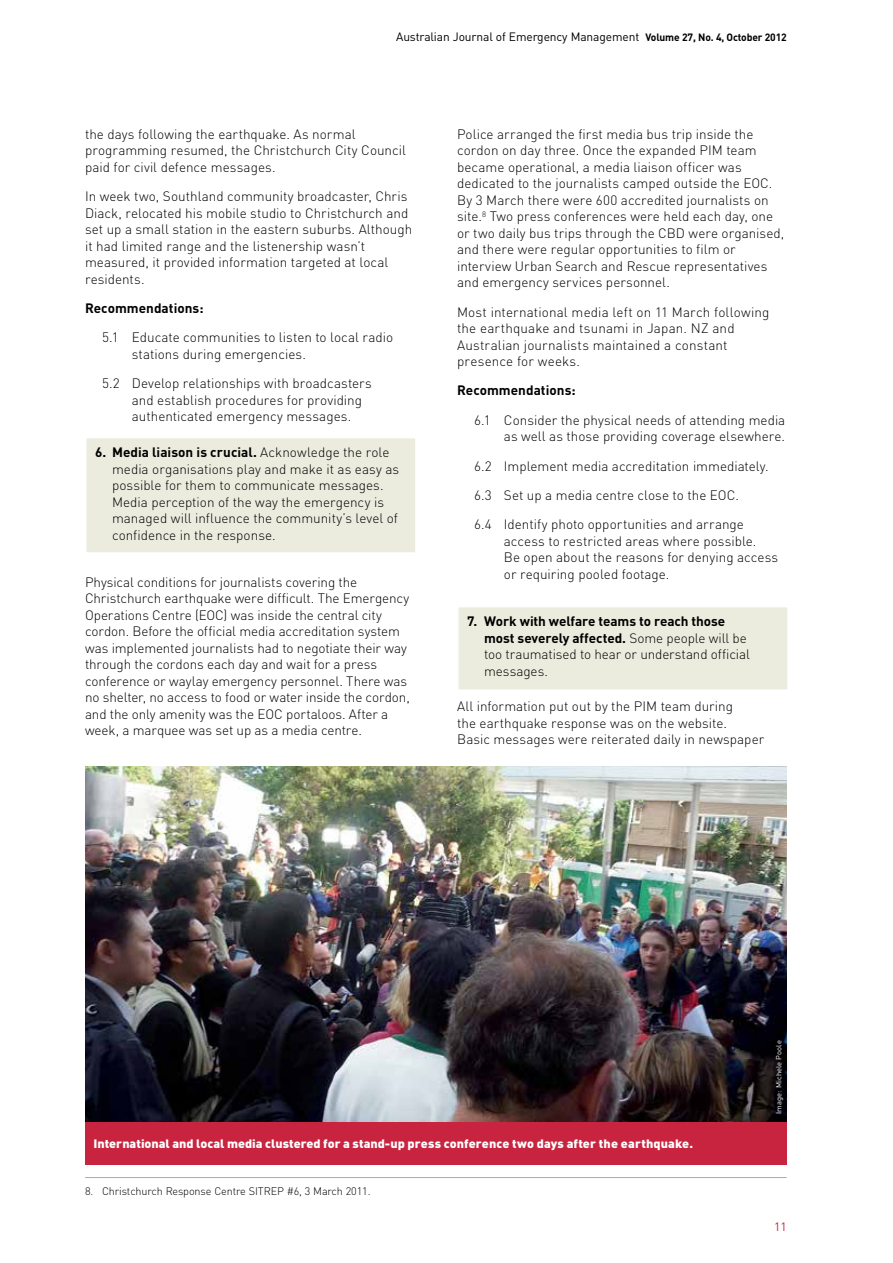
<style>
.page{position:relative;width:893px;height:1263px;background:#fff}
.page>*{position:absolute;margin:0;border:0;box-sizing:border-box;transform-origin:0 0}
.Body_Text{font:300 13.5px/16.5px "DINOT";color:#000}
.Body_Text-2{font:700 13.5px "DINOT";color:#000}
.t1{font:900 12px "DINOT";color:#fff;scale:1.05 1}
.t2{font:12px "DINOT";letter-spacing:-.01em;color:#000}
.t3{font:12px "DINOT";color:#c9243f}
.Footnote_1{font:300 10.8px "DINOT";letter-spacing:-.01em;color:#000}
.t4{font:7.5px "DINOT";letter-spacing:.02em;color:#fff}
.s1{font-weight:700;font-size:10.5px}
.s2{font-weight:700}
</style>
<div class="page">
<div style="left:86px;top:438px;width:330px;height:115px;background:#ebebde"></div>
<div style="left:85px;top:437px;width:332px;height:117px;border:2px solid #fff"></div>
<div style="left:458px;top:607px;width:330px;height:83px;background:#ebebde"></div>
<div style="left:457px;top:606px;width:332px;height:85px;border:2px solid #fff"></div>
<img style="left:85px;top:767px;width:702px;height:355px">
<div style="left:85px;top:1122px;width:702px;height:42px;background:#c9243f"></div>
<svg style="left:770px;top:1032px;width:18px;height:88px;background:#141217"></svg>
<hr style="left:85px;top:1177px;width:702px;height:1px;background:#aeb57f">
<p class="t2" style="left:396px;top:29px;width:392px">Australian Journal of Emergency Management <span class="s1">Volume 27, No. 4, October 2012</span></p>
<p class="Body_Text" style="left:85px;top:126px;width:322px">the days following the earthquake. As normal programming resumed, the Christchurch City Council paid for civil defence messages.</p>
<p class="Body_Text" style="left:85px;top:188px;width:329px">In week two, Southland community broadcaster, Chris Diack, relocated his mobile studio to Christchurch and set up a small station in the eastern suburbs. Although it had limited range and the listenership wasn’t measured, it provided information targeted at local residents.</p>
<p class="Body_Text-2" style="left:85px;top:299px;width:120px">Recommendations:</p>
<p class="Body_Text" style="left:132px;top:329px;width:263px;text-indent:-30px">5.1 Educate communities to listen to local radio stations during emergencies.</p>
<p class="Body_Text" style="left:132px;top:375px;width:241px;text-indent:-30px">5.2 Develop relationships with broadcasters and establish procedures for providing authenticated emergency messages.</p>
<p class="Body_Text" style="left:112px;top:444px;width:289px;text-indent:-17px"><span class="s2">6. Media liaison is crucial.</span> Acknowledge the role media organisations play and make it as easy as possible for them to communicate messages.<br>Media perception of the way the emergency is managed will influence the community’s level of confidence in the response.</p>
<p class="Body_Text" style="left:85px;top:573px;width:326px">Physical conditions for journalists covering the Christchurch earthquake were difficult. The Emergency Operations Centre (EOC) was inside the central city cordon. Before the official media accreditation system was implemented journalists had to negotiate their way through the cordons each day and wait for a press conference or waylay emergency personnel. There was no shelter, no access to food or water inside the cordon, and the only amenity was the EOC portaloos. After a week, a marquee was set up as a media centre.</p>
<p class="Body_Text" style="left:457px;top:126px;width:329px">Police arranged the first media bus trip inside the cordon on day three. Once the expanded PIM team became operational, a media liaison officer was dedicated to the journalists camped outside the EOC.<br>By 3 March there were 600 accredited journalists on site.<sup>8</sup> Two press conferences were held each day, one or two daily bus trips through the CBD were organised, and there were regular opportunities to film or interview Urban Search and Rescue representatives and emergency services personnel.</p>
<p class="Body_Text" style="left:457px;top:303px;width:314px">Most international media left on 11 March following the earthquake and tsunami in Japan. NZ and Australian journalists maintained a constant presence for weeks.</p>
<p class="Body_Text-2" style="left:457px;top:382px;width:120px">Recommendations:</p>
<p class="Body_Text" style="left:474px;top:411px;width:313px;text-align:right">6.1 Consider the physical needs of attending media as well as those providing coverage elsewhere.</p>
<p class="Body_Text" style="left:474px;top:457px;width:296px">6.2 Implement media accreditation immediately.</p>
<p class="Body_Text" style="left:474px;top:486px;width:266px">6.3 Set up a media centre close to the EOC.</p>
<p class="Body_Text" style="left:504px;top:516px;width:276px;text-indent:-30px">6.4 Identify photo opportunities and arrange access to restricted areas where possible.<br>Be open about the reasons for denying access or requiring pooled footage.</p>
<p class="Body_Text" style="left:484px;top:613px;width:267px;text-indent:-17px"><span class="s2">7. Work with welfare teams to reach those most severely affected.</span> Some people will be too traumatised to hear or understand official messages.</p>
<p class="Body_Text" style="left:457px;top:698px;width:309px">All information put out by the PIM team during<br>the earthquake response was on the website.<br>Basic messages were reiterated daily in newspaper</p>
<p class="t4" style="left:774px;top:1114px;width:75px;rotate:-90deg">Image: Michele Poole</p>
<p class="t1" style="left:94px;top:1135px;width:572px">International and local media clustered for a stand-up press conference two days after the earthquake.</p>
<p class="Footnote_1" style="left:85px;top:1184px;width:287px">8. Christchurch Response Centre SITREP #6, 3 March 2011.</p>
<p class="t3" style="left:774px;top:1219px;width:14px">11</p>
</div>
